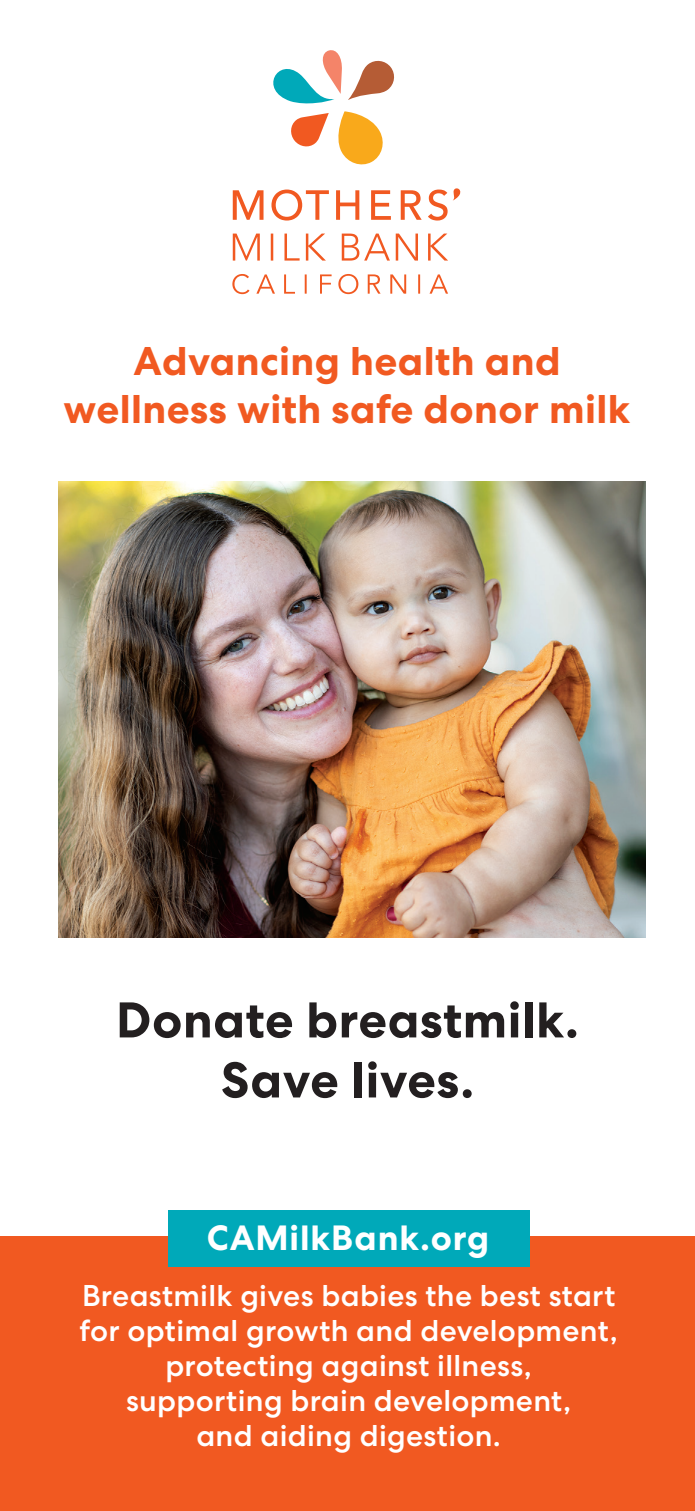
<style>
.page{position:relative;width:695px;height:1511px;background:#fff}
.page>*{position:absolute;margin:0;border:0;box-sizing:border-box;transform-origin:0 0}
.t1{font:700 50px/60px "Centra No 2";letter-spacing:.01em;color:#231f20;text-align:center}
.t2{font:700 40px/47.5px "Centra No 2";letter-spacing:.01em;color:#f15921;text-align:center}
.t3{font:700 35px "Centra No 2";letter-spacing:.025em;color:#fff}
.t4{font:500 30px/35px "Centra No 2";letter-spacing:.01em;color:#fff;text-align:center}
</style>
<div class="page">
<div style="left:0;top:1236px;width:695px;height:274px;background:#f15921"></div>
<svg style="left:273px;top:50px;width:121px;height:115px"></svg>
<svg style="left:233px;top:233px;width:215px;height:27px"></svg>
<svg style="left:232px;top:274px;width:216px;height:20px"></svg>
<svg style="left:233px;top:188px;width:228px;height:32px"></svg>
<img style="left:58px;top:481px;width:587px;height:456px">
<div style="left:168px;top:1210px;width:361px;height:56px;background:#00a9b9"></div>
<h2 class="t2" style="left:64px;top:338px;width:568px">Advancing health and wellness with safe donor milk</h2>
<h1 class="t1" style="left:116px;top:990px;width:464px">Donate breastmilk.<br>Save lives.</h1>
<p class="t3" style="left:207px;top:1216px;width:284px">CAMilkBank.org</p>
<p class="t4" style="left:80px;top:1278px;width:540px">Breastmilk gives babies the best start for optimal growth and development, protecting against illness,<br>supporting brain development,<br>and aiding digestion.</p>
</div>
